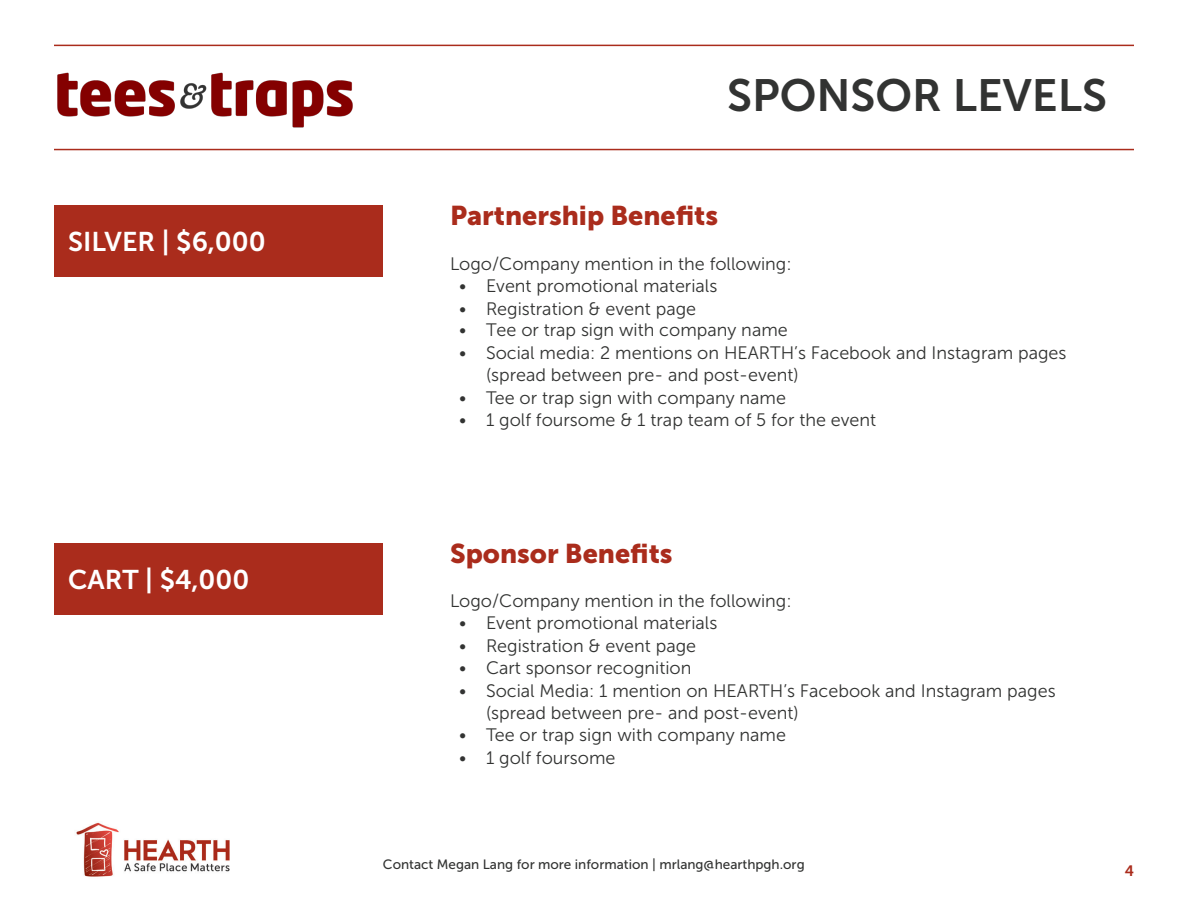
<style>
.page{position:relative;width:1188px;height:918px;background:#fff}
.page>*{position:absolute;margin:0;border:0;box-sizing:border-box;transform-origin:0 0}
.t1{font:45px "Museo Sans 700";color:#323332}
.t2{font:27px "Museo Sans 900";color:#aa2c1c}
.t3{font:27px "Museo Sans 700";color:#fff}
.t4{font:18px/21.9px "Museo Sans 300";color:#323332}
.t5{font:15px "Museo Sans 700";color:#aa2c1c}
.t6{font:13.5px "Museo Sans 500";color:#323332}
</style>
<div class="page">
<img style="left:76px;top:822px;width:154px;height:55px">
<hr style="left:54px;top:45px;width:1080px;height:1px;background:#aa2c1c">
<hr style="left:54px;top:149px;width:1080px;height:1px;background:#aa2c1c">
<img style="left:57px;top:72px;width:296px;height:56px">
<div style="left:54px;top:543px;width:329px;height:72px;background:#aa2c1c"></div>
<div style="left:54px;top:205px;width:329px;height:72px;background:#aa2c1c"></div>
<p class="t3" style="left:68px;top:227px;width:199px">SILVER | $6,000</p>
<p class="t3" style="left:68px;top:564px;width:183px">CART | $4,000</p>
<p class="t1" style="left:727px;top:71px;width:381px">SPONSOR LEVELS</p>
<p class="t2" style="left:450px;top:201px;width:270px">Partnership Benefits</p>
<p class="t4" style="left:450px;top:253px;width:343px">Logo/Company mention in the following:</p>
<p class="t4" style="left:459px;top:275px;width:260px">• Event promotional materials</p>
<p class="t4" style="left:459px;top:298px;width:239px">• Registration &amp; event page</p>
<p class="t4" style="left:459px;top:319px;width:330px">• Tee or trap sign with company name</p>
<p class="t4" style="left:486px;top:342px;width:582px;text-indent:-27px">• Social media: 2 mentions on HEARTH’s Facebook and Instagram pages (spread between pre- and post-event)</p>
<p class="t4" style="left:459px;top:387px;width:329px">• Tee or trap sign with company name</p>
<p class="t4" style="left:459px;top:409px;width:419px">• 1 golf foursome &amp; 1 trap team of 5 for the event</p>
<p class="t2" style="left:450px;top:538px;width:224px">Sponsor Benefits</p>
<p class="t4" style="left:450px;top:590px;width:343px">Logo/Company mention in the following:</p>
<p class="t4" style="left:459px;top:612px;width:260px">• Event promotional materials</p>
<p class="t4" style="left:459px;top:635px;width:239px">• Registration &amp; event page</p>
<p class="t4" style="left:459px;top:657px;width:234px">• Cart sponsor recognition</p>
<p class="t4" style="left:486px;top:680px;width:571px;text-indent:-27px">• Social Media: 1 mention on HEARTH’s Facebook and Instagram pages (spread between pre- and post-event)</p>
<p class="t4" style="left:459px;top:724px;width:329px">• Tee or trap sign with company name</p>
<p class="t4" style="left:459px;top:747px;width:158px">• 1 golf foursome</p>
<p class="t6" style="left:383px;top:857px;width:423px">Contact Megan Lang for more information | mrlang@hearthpgh.org</p>
<p class="t5" style="left:1125px;top:862px;width:11px">4</p>
</div>
